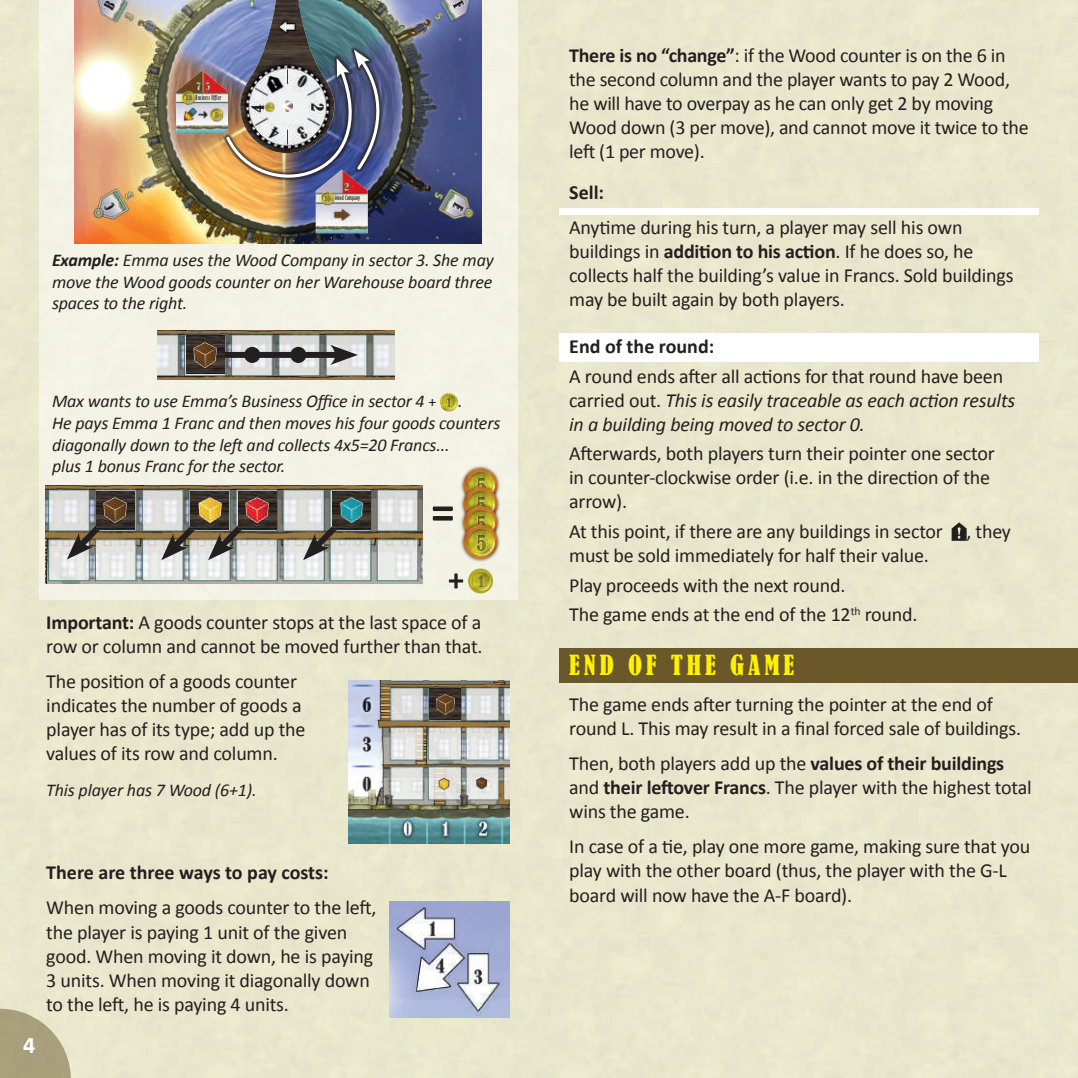
<style>
.page{position:relative;width:1078px;height:1078px;background:#fff}
.page>*{position:absolute;margin:0;border:0;box-sizing:border-box;transform-origin:0 0}
.t1{font:condensed 26px "Bernard";letter-spacing:.15em;color:#fff101}
.t2{font:700 24px "Calibri";color:#fff}
.t3{font:20px/24px "Calibri";letter-spacing:-.01em;color:#231f20}
.t4{font:italic 20px/24px "Calibri";letter-spacing:-.01em;color:#231f20}
.t5{font:700 20px "Calibri";color:#231f20}
.t6{font:italic 18px/21.6px "Calibri";letter-spacing:-.01em;color:#231f20;text-align:justify}
.t7{font:7.4px "Oz Handicraft BT";letter-spacing:.025em;color:#231f20}
.t8{font:6.6px "Oz Handicraft BT";letter-spacing:.025em;color:#231f20}
.t9{font:6.4px "Oz Handicraft BT";letter-spacing:.015em;color:#231f20}
.s1{font-weight:700}
.s2{font-style:normal;font-size:16px}
.s3{font-style:normal}
</style>
<div class="page">
<div style="left:0;top:0;width:1077px;height:1077px;background:#e8e7cd"></div>
<div style="left:559px;top:648px;width:518px;height:34px;background:#6a572a"></div>
<div style="left:559px;top:333px;width:479px;height:28px;background:#fff"></div>
<svg style="left:951px;top:522px;width:15px;height:18px"></svg>
<div style="left:39px;top:0;width:478px;height:600px;background:#f3f2e5"></div>
<img style="left:439px;top:393px;width:19px;height:18px;border-radius:9px">
<img style="left:75px;top:0;width:406px;height:243px">
<img style="left:176px;top:0;width:209px;height:233px">
<img style="left:158px;top:330px;width:236px;height:49px">
<img style="left:45px;top:485px;width:377px;height:98px">
<div style="left:211px;top:352px;width:130px;height:6px;background:#231f20"></div>
<svg style="left:330px;top:345px;width:28px;height:20px"></svg>
<svg style="left:67px;top:501px;width:57px;height:58px"></svg>
<svg style="left:161px;top:502px;width:104px;height:58px"></svg>
<svg style="left:303px;top:502px;width:57px;height:58px"></svg>
<img style="left:96px;top:491px;width:38px;height:38px">
<img style="left:348px;top:680px;width:161px;height:163px">
<img style="left:186px;top:336px;width:38px;height:38px">
<img style="left:191px;top:491px;width:38px;height:38px">
<img style="left:238px;top:491px;width:38px;height:38px">
<img style="left:332px;top:491px;width:38px;height:38px">
<div style="left:290px;top:347px;width:16px;height:16px;background:#231f20;border-radius:50%"></div>
<div style="left:244px;top:347px;width:16px;height:16px;background:#231f20;border-radius:50%"></div>
<div style="left:460px;top:465px;width:40px;height:40px;background:#231f20;opacity:.75"></div>
<img style="left:463px;top:468px;width:34px;height:34px;border-radius:17px">
<div style="left:460px;top:483px;width:40px;height:41px;background:#231f20;opacity:.75"></div>
<img style="left:463px;top:487px;width:34px;height:34px;border-radius:17px">
<div style="left:460px;top:502px;width:40px;height:40px;background:#231f20;opacity:.75"></div>
<img style="left:463px;top:506px;width:34px;height:34px;border-radius:17px">
<div style="left:460px;top:521px;width:40px;height:40px;background:#231f20;opacity:.75"></div>
<img style="left:463px;top:524px;width:34px;height:34px;border-radius:17px">
<img style="left:469px;top:569px;width:23px;height:23px;border-radius:11px">
<div style="left:468px;top:568px;width:25px;height:25px;border:2px solid #b1a725;border-radius:50%"></div>
<svg style="left:432px;top:506px;width:21px;height:14px"></svg>
<svg style="left:449px;top:573px;width:14px;height:15px"></svg>
<div style="left:559px;top:208px;width:479px;height:6px;background:#fff"></div>
<img style="left:389px;top:901px;width:120px;height:116px">
<img style="left:429px;top:688px;width:31px;height:30px">
<svg style="left:0;top:1008px;width:71px;height:70px;background:#b7af8d"></svg>
<p class="t8" style="left:196px;top:94px;width:27px">Business Office</p>
<p class="t9" style="left:335px;top:194px;width:27px">Wood Company</p>
<p class="t8" style="left:219px;top:251px;width:11px">Grain</p>
<p class="t8" style="left:290px;top:251px;width:11px">Wood</p>
<p class="t8" style="left:360px;top:251px;width:14px">Anchor</p>
<p class="t8" style="left:431px;top:251px;width:9px">Clay</p>
<p class="t6" style="left:52px;top:249px;width:443px"><span class="s1">Example:</span> Emma uses the Wood Company in sector 3. She may move the Wood goods counter on her Warehouse board three spaces to the right.</p>
<p class="t6" style="left:52px;top:390px;width:450px;text-align:left">Max wants to use Emma’s Business Office in sector 4 <span class="s2">+</span> .<br>He pays Emma 1 Franc and then moves his four goods counters diagonally down to the left and collects 4x5=20 Francs...<br>plus 1 bonus Franc for the sector.</p>
<p class="t3" style="left:46px;top:610px;width:437px"><span class="s1">Important:</span> A goods counter stops at the last space of a row or column and cannot be moved further than that.</p>
<p class="t3" style="left:46px;top:669px;width:260px">The position of a goods counter indicates the number of goods a player has of its type; add up the values of its row and column.</p>
<p class="t6" style="left:46px;top:778px;width:212px">This player has 7 Wood (6+1).</p>
<p class="t2" style="left:23px;top:1028px;width:14px">4</p>
<p class="t5" style="left:46px;top:859px;width:284px">There are three ways to pay costs:</p>
<p class="t3" style="left:46px;top:895px;width:331px">When moving a goods counter to the left, the player is paying 1 unit of the given good. When moving it down, he is paying 3 units. When moving it diagonally down to the left, he is paying 4 units.</p>
<p class="t3" style="left:569px;top:43px;width:461px"><span class="s1">There is no “change”</span>: if the Wood counter is on the 6 in the second column and the player wants to pay 2 Wood, he will have to overpay as he can only get 2 by moving Wood down (3 per move), and cannot move it twice to the left (1 per move).</p>
<p class="t5" style="left:569px;top:179px;width:36px">Sell:</p>
<p class="t3" style="left:569px;top:215px;width:446px">Anytime during his turn, a player may sell his own buildings in <span class="s1">addition to his action</span>. If he does so, he collects half the building’s value in Francs. Sold buildings may be built again by both players.</p>
<p class="t5" style="left:569px;top:333px;width:146px">End of the round:</p>
<p class="t4" style="left:569px;top:363px;width:447px"><span class="s3">A round ends after all actions for that round have been carried out.</span> This is easily traceable as each action results in a building being moved to sector 0.</p>
<p class="t3" style="left:569px;top:441px;width:427px">Afterwards, both players turn their pointer one sector in counter-clockwise order (i.e. in the direction of the arrow).</p>
<p class="t3" style="left:569px;top:519px;width:443px">At this point, if there are any buildings in sector , they must be sold immediately for half their value.</p>
<p class="t3" style="left:569px;top:570px;width:350px;line-height:29.6px">Play proceeds with the next round.<br>The game ends at the end of the 12<sup>th</sup> round.</p>
<h1 class="t1" style="left:569px;top:650px;width:227px">END OF THE GAME</h1>
<p class="t3" style="left:569px;top:692px;width:453px">The game ends after turning the pointer at the end of round L. This may result in a final forced sale of buildings.</p>
<p class="t3" style="left:569px;top:751px;width:464px">Then, both players add up the <span class="s1">values of their buildings </span>and <span class="s1">their leftover Francs</span>. The player with the highest total wins the game.</p>
<p class="t3" style="left:569px;top:834px;width:462px">In case of a tie, play one more game, making sure that you play with the other board (thus, the player with the G-L board will now have the A-F board).</p>
<p class="t8" style="left:582px;top:54px;width:28px">Weekly Market</p>
<p class="t7" style="left:589px;top:527px;width:9px">Fish</p>
<p class="t7" style="left:589px;top:552px;width:12px">Wood</p>
</div>
